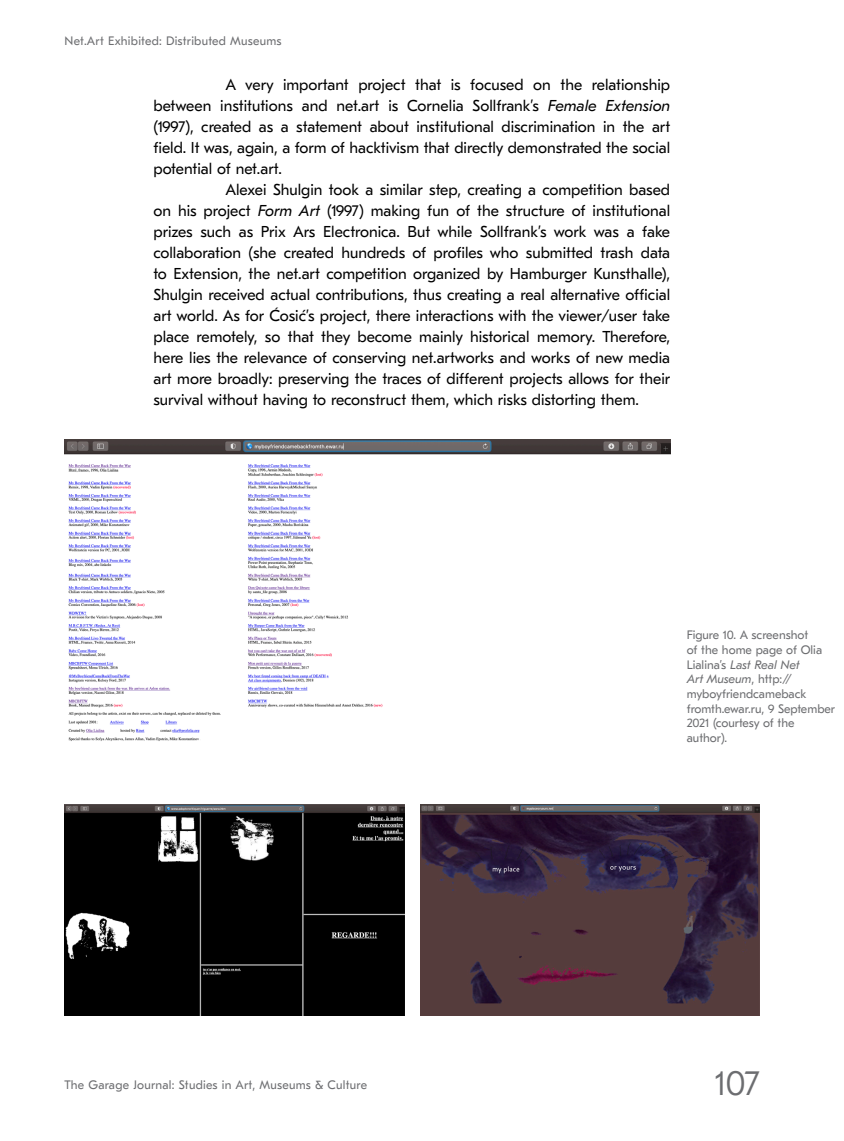
<style>
.page{position:relative;width:844px;height:1141px;background:#fff}
.page>*{position:absolute;margin:0;border:0;box-sizing:border-box;transform-origin:0 0}
.t1{font:300 35px "GT Eesti Pro Text";color:#6c6d70}
.t2{font:15.75px/21px "GT Eesti Pro Text";color:#000;text-align:justify}
.t3{font:12.25px/14.7px "GT Eesti Pro Text";color:#6c6d70}
.t4{font:12.25px "GT Eesti Pro Text";letter-spacing:.02em;color:#6c6d70}
.s1{font-style:italic}
</style>
<div class="page">
<img style="left:64px;top:439px;width:606px;height:373px">
<img style="left:64px;top:804px;width:340px;height:211px">
<img style="left:420px;top:804px;width:339px;height:211px">
<p class="t4" style="left:64px;top:34px;width:218px">Net.Art Exhibited: Distributed Museums</p>
<p class="t2" style="left:153px;top:75px;width:518px;text-indent:72px">A very important project that is focused on the relationship between institutions and net.art is Cornelia Sollfrank’s <span class="s1">Female Extension </span>(1997), created as a statement about institutional discrimination in the art field. It was, again, a form of hacktivism that directly demonstrated the social potential of net.art.</p>
<p class="t2" style="left:153px;top:180px;width:518px;text-indent:72px">Alexei Shulgin took a similar step, creating a competition based on his project <span class="s1">Form Art</span> (1997) making fun of the structure of institutional prizes such as Prix Ars Electronica. But while Sollfrank’s work was a fake collaboration (she created hundreds of profiles who submitted trash data to Extension, the net.art competition organized by Hamburger Kunsthalle), Shulgin received actual contributions, thus creating a real alternative official art world. As for Ćosić’s project, there interactions with the viewer/user take place remotely, so that they become mainly historical memory. Therefore, here lies the relevance of conserving net.artworks and works of new media art more broadly: preserving the traces of different projects allows for their survival without having to reconstruct them, which risks distorting them.</p>
<p class="t3" style="left:686px;top:628px;width:150px">Figure 10. A screenshot<br>of the home page of Olia<br>Lialina’s <span class="s1">Last Real Net<br>Art Museum</span>, http:// myboyfriendcameback fromth.ewar.ru, 9 September<br>2021 (courtesy of the author).</p>
<p class="t4" style="left:64px;top:1078px;width:304px">The Garage Journal: Studies in Art, Museums &amp; Culture</p>
<h1 class="t1" style="left:714px;top:1063px;width:47px">107</h1>
</div>
